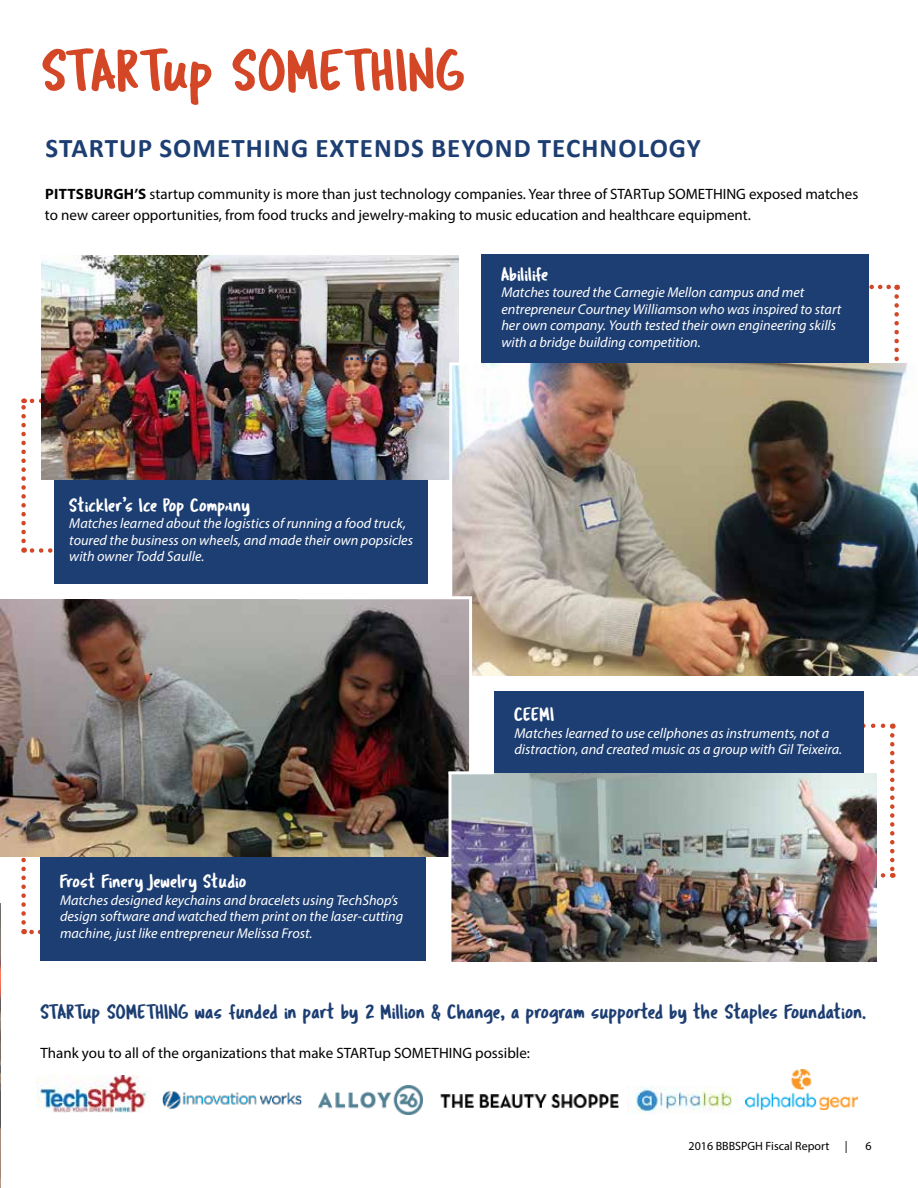
<style>
.page{position:relative;width:918px;height:1188px;background:#fff}
.page>*{position:absolute;margin:0;border:0;box-sizing:border-box;transform-origin:0 0}
.t1{font:60px "Tragic Marker";color:#d34727}
.t2{font:700 27px "Calibri";letter-spacing:.04em;color:#1d3e72}
.t3{font:21px "Tragic Marker";color:#1d3e72}
.t4{font:19.5px "Tragic Marker";color:#fff}
.t5{font:15px/21px "Myriad Pro";color:#000101}
.t6{font:italic 14.25px/16.5px "Myriad Pro";color:#fff}
.t7{font:12px "Myriad Pro";color:#000}
.s1{font-weight:700}
</style>
<div class="page">
<svg style="left:24px;top:929px;width:16px;height:5px"></svg>
<svg style="left:21px;top:856px;width:19px;height:66px"></svg>
<svg style="left:864px;top:724px;width:29px;height:5px"></svg>
<svg style="left:864px;top:735px;width:31px;height:143px"></svg>
<svg style="left:24px;top:548px;width:29px;height:5px"></svg>
<svg style="left:21px;top:399px;width:20px;height:142px"></svg>
<svg style="left:872px;top:285px;width:26px;height:5px"></svg>
<svg style="left:872px;top:296px;width:27px;height:68px"></svg>
<div style="left:40px;top:839px;width:385px;height:122px;background:#1d3e72"></div>
<div style="left:494px;top:691px;width:370px;height:117px;background:#1d3e72"></div>
<div style="left:54px;top:420px;width:374px;height:164px;background:#1d3e72"></div>
<div style="left:481px;top:254px;width:387px;height:169px;background:#1d3e72"></div>
<img style="left:41px;top:256px;width:417px;height:224px">
<img style="left:452px;top:364px;width:466px;height:312px">
<img style="left:1px;top:599px;width:468px;height:257px">
<img style="left:452px;top:774px;width:425px;height:188px">
<img style="left:36px;top:1076px;width:114px;height:37px">
<img style="left:627px;top:1086px;width:105px;height:27px">
<img style="left:745px;top:1069px;width:112px;height:40px">
<img style="left:162px;top:1091px;width:140px;height:18px">
<img style="left:318px;top:1085px;width:105px;height:29px">
<img style="left:441px;top:1095px;width:178px;height:13px">
<svg style="left:0;top:903px;width:1px;height:285px"></svg>
<svg style="left:346px;top:357px;width:24px;height:3px"></svg>
<hr style="left:449px;top:362px;width:32px;height:3px;background:#fff">
<hr style="left:449px;top:364px;width:3px;height:235px;background:#fff">
<hr style="left:469px;top:599px;width:3px;height:175px;background:#fff">
<hr style="left:298px;top:596px;width:174px;height:3px;background:#fff">
<svg style="left:448px;top:772px;width:4px;height:190px"></svg>
<hr style="left:449px;top:771px;width:45px;height:3px;background:#fff">
<h1 class="t1" style="left:42px;top:33px;width:426px">STARTup SOMETHING</h1>
<h2 class="t2" style="left:46px;top:131px;width:657px">STARTUP SOMETHING EXTENDS BEYOND TECHNOLOGY</h2>
<p class="t5" style="left:45px;top:184px;width:815px"><span class="s1">PITTSBURGH’S</span> startup community is more than just technology companies. Year three of STARTup SOMETHING exposed matches to new career opportunities, from food trucks and jewelry-making to music education and healthcare equipment.</p>
<h3 class="t4" style="left:69px;top:493px;width:183px">Stickler’s Ice Pop Company</h3>
<p class="t6" style="left:69px;top:515px;width:345px">Matches learned about the logistics of running a food truck, toured the business on wheels, and made their own popsicles with owner Todd Saulle.</p>
<h3 class="t4" style="left:60px;top:870px;width:188px">Frost Finery Jewelry Studio</h3>
<p class="t6" style="left:60px;top:892px;width:345px">Matches designed keychains and bracelets using TechShop’s design software and watched them print on the laser-cutting machine, just like entrepreneur Melissa Frost.</p>
<h3 class="t4" style="left:501px;top:262px;width:49px">Abililife</h3>
<p class="t6" style="left:501px;top:284px;width:342px">Matches toured the Carnegie Mellon campus and met entrepreneur Courtney Williamson who was inspired to start her own company. Youth tested their own engineering skills with a bridge building competition.</p>
<h3 class="t4" style="left:514px;top:702px;width:42px">CEEMI</h3>
<p class="t6" style="left:514px;top:724px;width:329px">Matches learned to use cellphones as instruments, not a distraction, and created music as a group with Gil Teixeira.</p>
<h3 class="t3" style="left:40px;top:998px;width:827px">STARTup SOMETHING was funded in part by 2 Million &amp; Change, a program supported by the Staples Foundation.</h3>
<p class="t5" style="left:40px;top:1042px;width:491px">Thank you to all of the organizations that make STARTup SOMETHING possible:</p>
<p class="t7" style="left:689px;top:1138px;width:142px">2016 BBBSPGH Fiscal Report</p>
<p class="t7" style="left:845px;top:1138px;width:4px">|</p>
<p class="t7" style="left:865px;top:1138px;width:8px">6</p>
</div>
